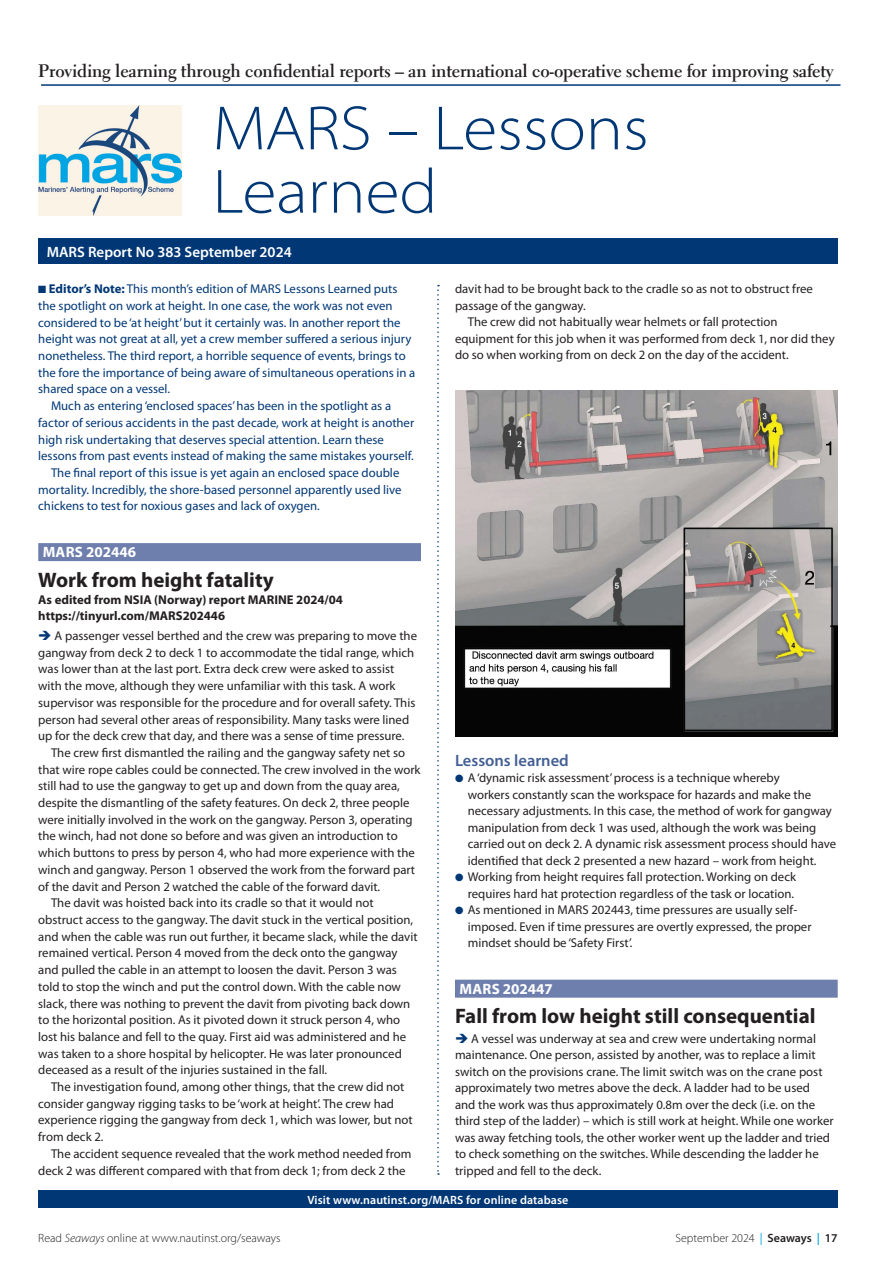
<style>
.page{position:relative;width:893px;height:1263px;background:#fff}
.page>*{position:absolute;margin:0;border:0;box-sizing:border-box;transform-origin:0 0}
.t1{font:300 semi-expanded 63px/63.3px "Myriad Pro";color:#013775}
.t2{font:700 21px "Myriad Pro";color:#231f20}
.t3{font:700 18px "Electra LT Std";letter-spacing:-.01em;color:#231f20}
.t4{font:600 16.5px "Myriad Pro";color:#435f94}
.t5{font:600 15px "Myriad Pro";color:#fff}
.t6{font:700 15px "Myriad Pro";color:#fff}
.t7{font:12.75px/16.5px "Myriad Pro";color:#231f20}
.t8{font:12.75px "Myriad Pro";color:#013775}
.t9{font:700 12.75px/16.6px "Myriad Pro";color:#231f20}
.t10{font:300 12px "Myriad Pro";color:#231f20}
.t11{font:600 12px "Myriad Pro";letter-spacing:.01em;color:#fff}
.s1{font-weight:700}
.s2{color:#013775}
.s3{font-style:italic}
.s4{font-weight:400;color:#00a5e3}
.s5{font-weight:600}
.s6{font-weight:600;color:#00a5e3}
</style>
<div class="page">
<hr style="left:41px;top:84px;width:799px;height:2px;background:#013775">
<img style="left:38px;top:105px;width:144px;height:110px">
<div style="left:38px;top:238px;width:800px;height:26px;background:#013775"></div>
<svg style="left:437px;top:285px;width:2px;height:890px"></svg>
<div style="left:38px;top:1191px;width:800px;height:17px;background:#013775"></div>
<div style="left:38px;top:543px;width:383px;height:18px;background:#6e7fad"></div>
<img style="left:455px;top:390px;width:383px;height:346px">
<div style="left:455px;top:980px;width:383px;height:18px;background:#6e7fad"></div>
<h3 class="t3" style="left:38px;top:59px;width:797px">Providing learning through confidential reports – an international co-operative scheme for improving safety</h3>
<h1 class="t1" style="left:213px;top:97px;width:438px">MARS – Lessons<br>Learned</h1>
<p class="t5" style="left:47px;top:242px;width:246px">MARS Report No 383 September 2024</p>
<p class="t8" style="left:38px;top:281px;width:361px">■ <span class="s1">Editor’s Note:</span> This month’s edition of MARS Lessons Learned puts</p>
<p class="t8" style="left:38px;top:298px;width:356px">the spotlight on work at height. In one case, the work was not even</p>
<p class="t8" style="left:38px;top:314px;width:364px">considered to be ‘at height’ but it certainly was. In another report the</p>
<p class="t8" style="left:38px;top:331px;width:375px">height was not great at all, yet a crew member suffered a serious injury</p>
<p class="t8" style="left:38px;top:348px;width:369px">nonetheless. The third report, a horrible sequence of events, brings to</p>
<p class="t8" style="left:38px;top:365px;width:379px">the fore the importance of being aware of simultaneous operations in a</p>
<p class="t8" style="left:38px;top:381px;width:133px">shared space on a vessel.</p>
<p class="t8" style="left:51px;top:398px;width:342px">Much as entering ‘enclosed spaces’ has been in the spotlight as a</p>
<p class="t8" style="left:38px;top:415px;width:377px">factor of serious accidents in the past decade, work at height is another</p>
<p class="t8" style="left:38px;top:431px;width:347px">high risk undertaking that deserves special attention. Learn these</p>
<p class="t8" style="left:38px;top:448px;width:377px">lessons from past events instead of making the same mistakes yourself.</p>
<p class="t8" style="left:51px;top:465px;width:350px">The final report of this issue is yet again an enclosed space double</p>
<p class="t8" style="left:38px;top:481px;width:365px">mortality. Incredibly, the shore-based personnel apparently used live</p>
<p class="t8" style="left:38px;top:498px;width:283px">chickens to test for noxious gases and lack of oxygen.</p>
<p class="t6" style="left:43px;top:542px;width:95px">MARS 202446</p>
<h2 class="t2" style="left:38px;top:566px;width:237px">Work from height fatality</h2>
<p class="t9" style="left:38px;top:590px;width:306px">As edited from NSIA (Norway) report MARINE 2024/04 https://tinyurl.com/MARS202446</p>
<p class="t7" style="left:38px;top:627px;width:380px"><span class="s2">➔</span> A passenger vessel berthed and the crew was preparing to move the</p>
<p class="t7" style="left:38px;top:644px;width:377px">gangway from deck 2 to deck 1 to accommodate the tidal range, which</p>
<p class="t7" style="left:38px;top:661px;width:357px">was lower than at the last port. Extra deck crew were asked to assist</p>
<p class="t7" style="left:38px;top:677px;width:359px">with the move, although they were unfamiliar with this task. A work</p>
<p class="t7" style="left:38px;top:694px;width:379px">supervisor was responsible for the procedure and for overall safety. This</p>
<p class="t7" style="left:38px;top:711px;width:372px">person had several other areas of responsibility. Many tasks were lined</p>
<p class="t7" style="left:38px;top:727px;width:368px">up for the deck crew that day, and there was a sense of time pressure.</p>
<p class="t7" style="left:51px;top:744px;width:356px">The crew first dismantled the railing and the gangway safety net so</p>
<p class="t7" style="left:38px;top:761px;width:384px">that wire rope cables could be connected. The crew involved in the work</p>
<p class="t7" style="left:38px;top:778px;width:363px">still had to use the gangway to get up and down from the quay area,</p>
<p class="t7" style="left:38px;top:794px;width:373px">despite the dismantling of the safety features. On deck 2, three people</p>
<p class="t7" style="left:38px;top:811px;width:376px">were initially involved in the work on the gangway. Person 3, operating</p>
<p class="t7" style="left:38px;top:828px;width:361px">the winch, had not done so before and was given an introduction to</p>
<p class="t7" style="left:38px;top:844px;width:378px">which buttons to press by person 4, who had more experience with the</p>
<p class="t7" style="left:38px;top:861px;width:378px">winch and gangway. Person 1 observed the work from the forward part</p>
<p class="t7" style="left:38px;top:878px;width:343px">of the davit and Person 2 watched the cable of the forward davit.</p>
<p class="t7" style="left:51px;top:894px;width:324px">The davit was hoisted back into its cradle so that it would not</p>
<p class="t7" style="left:38px;top:911px;width:376px">obstruct access to the gangway. The davit stuck in the vertical position,</p>
<p class="t7" style="left:38px;top:928px;width:381px">and when the cable was run out further, it became slack, while the davit</p>
<p class="t7" style="left:38px;top:945px;width:361px">remained vertical. Person 4 moved from the deck onto the gangway</p>
<p class="t7" style="left:38px;top:961px;width:360px">and pulled the cable in an attempt to loosen the davit. Person 3 was</p>
<p class="t7" style="left:38px;top:978px;width:364px">told to stop the winch and put the control down. With the cable now</p>
<p class="t7" style="left:38px;top:995px;width:374px">slack, there was nothing to prevent the davit from pivoting back down</p>
<p class="t7" style="left:38px;top:1011px;width:363px">to the horizontal position. As it pivoted down it struck person 4, who</p>
<p class="t7" style="left:38px;top:1028px;width:370px">lost his balance and fell to the quay. First aid was administered and he</p>
<p class="t7" style="left:38px;top:1045px;width:365px">was taken to a shore hospital by helicopter. He was later pronounced</p>
<p class="t7" style="left:38px;top:1061px;width:290px">deceased as a result of the injuries sustained in the fall.</p>
<p class="t7" style="left:51px;top:1078px;width:355px">The investigation found, among other things, that the crew did not</p>
<p class="t7" style="left:38px;top:1095px;width:357px">consider gangway rigging tasks to be ‘work at height’. The crew had</p>
<p class="t7" style="left:38px;top:1112px;width:376px">experience rigging the gangway from deck 1, which was lower, but not</p>
<p class="t7" style="left:38px;top:1128px;width:67px">from deck 2.</p>
<p class="t7" style="left:51px;top:1145px;width:362px">The accident sequence revealed that the work method needed from</p>
<p class="t7" style="left:38px;top:1162px;width:369px">deck 2 was different compared with that from deck 1; from deck 2 the</p>
<p class="t7" style="left:455px;top:280px;width:359px">davit had to be brought back to the cradle so as not to obstruct free</p>
<p class="t7" style="left:455px;top:297px;width:132px">passage of the gangway.</p>
<p class="t7" style="left:468px;top:313px;width:311px">The crew did not habitually wear helmets or fall protection</p>
<p class="t7" style="left:455px;top:330px;width:381px">equipment for this job when it was performed from deck 1, nor did they</p>
<p class="t7" style="left:455px;top:346px;width:335px">do so when working from on deck 2 on the day of the accident.</p>
<p class="t4" style="left:455px;top:750px;width:115px">Lessons learned</p>
<p class="t7" style="left:468px;top:769px;width:370px;text-indent:-13px"><span class="s2">●</span> A ‘dynamic risk assessment’ process is a technique whereby<br>workers constantly scan the workspace for hazards and make the necessary adjustments. In this case, the method of work for gangway manipulation from deck 1 was used, although the work was being carried out on deck 2. A dynamic risk assessment process should have identified that deck 2 presented a new hazard – work from height.</p>
<p class="t7" style="left:455px;top:868px;width:343px;text-align:right"><span class="s2">●</span> Working from height requires fall protection. Working on deck requires hard hat protection regardless of the task or location.</p>
<p class="t7" style="left:468px;top:901px;width:345px;text-indent:-13px"><span class="s2">●</span> As mentioned in MARS 202443, time pressures are usually self&shy;imposed. Even if time pressures are overtly expressed, the proper mindset should be ‘Safety First’.</p>
<p class="t6" style="left:459px;top:979px;width:95px">MARS 202447</p>
<h2 class="t2" style="left:455px;top:1002px;width:362px">Fall from low height still consequential</h2>
<p class="t7" style="left:455px;top:1030px;width:380px"><span class="s2">➔</span> A vessel was underway at sea and crew were undertaking normal maintenance. One person, assisted by another, was to replace a limit switch on the provisions crane. The limit switch was on the crane post approximately two metres above the deck. A ladder had to be used<br>and the work was thus approximately 0.8m over the deck (i.e. on the third step of the ladder) – which is still work at height. While one worker was away fetching tools, the other worker went up the ladder and tried to check something on the switches. While descending the ladder he tripped and fell to the deck.</p>
<p class="t11" style="left:307px;top:1192px;width:262px">Visit www.nautinst.org/MARS for online database</p>
<p class="t10" style="left:38px;top:1231px;width:244px">Read <span class="s3">Seaways</span> online at www.nautinst.org/seaways</p>
<p class="t10" style="left:675px;top:1231px;width:164px">September 2024 <span class="s4">|</span> <span class="s5">Seaways</span> <span class="s6">|</span> <span class="s5">17</span></p>
</div>
